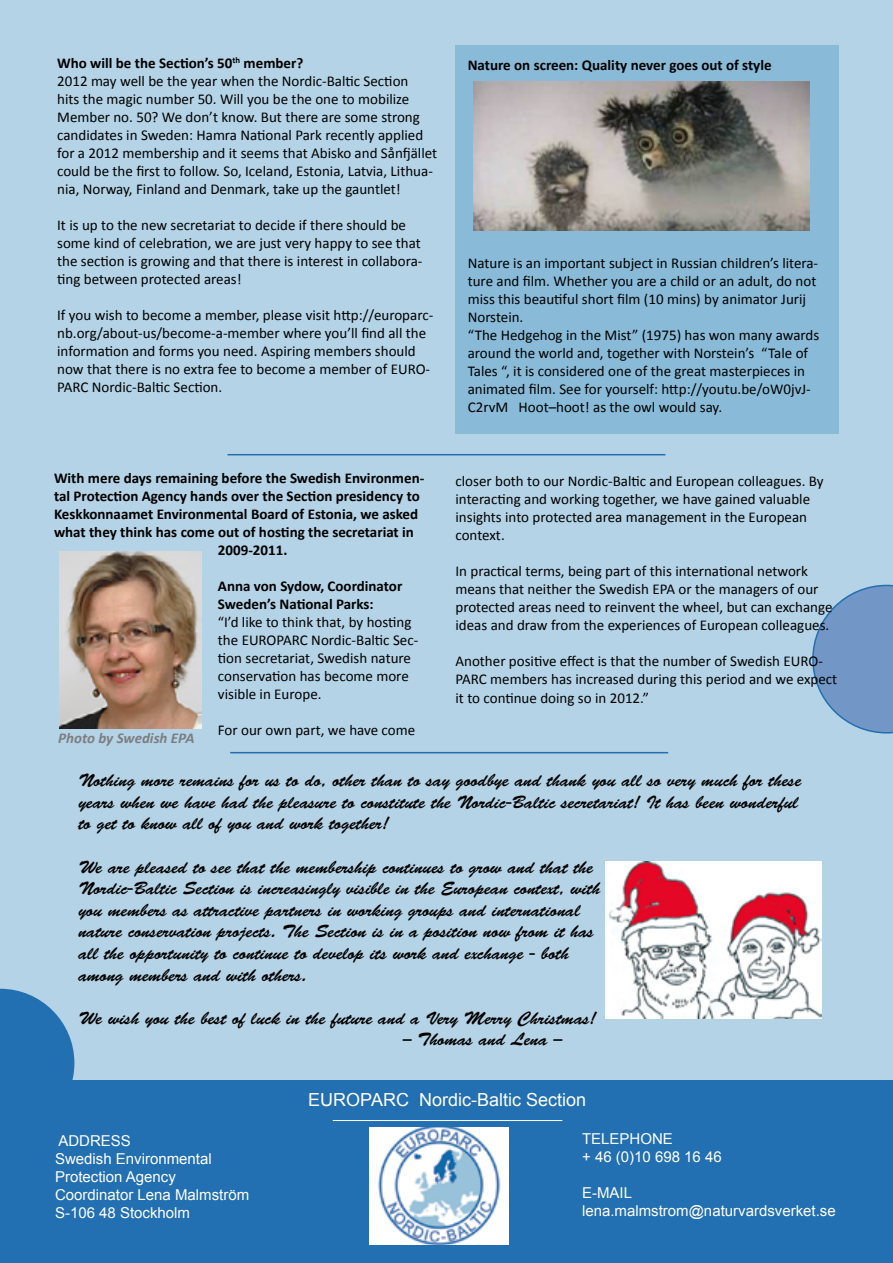
<style>
.page{position:relative;width:893px;height:1263px;background:#b4d3e6}
.page>*{position:absolute;margin:0;border:0;box-sizing:border-box;transform-origin:0 0}
.t1{font:18px/21.6px "Brush Script Std";color:#000}
.t2{font:18px "Arial";color:#fff}
.t3{font:15px/18px "Calibri";color:#000}
.t4{font:700 15px/18px "Calibri";color:#000}
.t5{font:15px/18px "Arial";color:#fff}
.t6{font:italic 700 15px "Calibri";color:#7c7e81}
.s1{font-weight:700}
</style>
<div class="page">
<svg style="left:0;top:989px;width:74px;height:91px"></svg>
<svg style="left:812px;top:585px;width:81px;height:148px"></svg>
<div style="left:0;top:1080px;width:893px;height:183px;background:#226fb1"></div>
<hr style="left:333px;top:1120px;width:229px;height:1px;background:#fff">
<img style="left:370px;top:1128px;width:139px;height:117px">
<hr style="left:227px;top:454px;width:438px;height:1px;background:#226fb1">
<div style="left:455px;top:45px;width:384px;height:389px;background:#89bbd8"></div>
<img style="left:473px;top:82px;width:336px;height:149px">
<img style="left:59px;top:552px;width:142px;height:176px">
<hr style="left:230px;top:752px;width:438px;height:1px;background:#226fb1">
<img style="left:606px;top:861px;width:216px;height:157px">
<p class="t3" style="left:57px;top:53px;width:382px"><span class="s1">Who will be the Section’s 50</span><sup>th</sup> <span class="s1">member?<br></span>2012 may well be the year when the Nordic-Baltic Section<br>hits the magic number 50. Will you be the one to mobilize Member no. 50? We don’t know. But there are some strong candidates in Sweden: Hamra National Park recently applied for a 2012 membership and it seems that Abisko and Sånfjället could be the first to follow. So, Iceland, Estonia, Latvia, Lithua&shy;nia, Norway, Finland and Denmark, take up the gauntlet!</p>
<p class="t3" style="left:57px;top:215px;width:367px">It is up to the new secretariat to decide if there should be some kind of celebration, we are just very happy to see that the section is growing and that there is interest in collabora&shy;ting between protected areas!</p>
<p class="t3" style="left:57px;top:305px;width:378px">If you wish to become a member, please visit http://europarc&shy;nb.org/about-us/become-a-member where you’ll find all the information and forms you need. Aspiring members should now that there is no extra fee to become a member of EURO-PARC Nordic-Baltic Section.</p>
<p class="t4" style="left:468px;top:55px;width:305px">Nature on screen: Quality never goes out of style</p>
<p class="t3" style="left:468px;top:253px;width:353px">Nature is an important subject in Russian children’s litera&shy;ture and film. Whether you are a child or an adult, do not miss this beautiful short film (10 mins) by animator Jurij Norstein.<br>“The Hedgehog in the Mist” (1975) has won many awards around the world and, together with Norstein’s “Tale of Tales “, it is considered one of the great masterpieces in animated film. See for yourself: http://youtu.be/oW0jvJ-C2rvM Hoot–hoot! as the owl would say.</p>
<p class="t4" style="left:54px;top:468px;width:372px">With mere days remaining before the Swedish Environmen-</p>
<p class="t4" style="left:54px;top:486px;width:367px">tal Protection Agency hands over the Section presidency to</p>
<p class="t4" style="left:54px;top:504px;width:366px">Keskkonnaamet Environmental Board of Estonia, we asked</p>
<p class="t4" style="left:54px;top:522px;width:361px">what they think has come out of hosting the secretariat in</p>
<p class="t4" style="left:218px;top:540px;width:71px">2009-2011.</p>
<p class="t4" style="left:218px;top:576px;width:186px">Anna von Sydow, Coordinator<br>Sweden’s National Parks:</p>
<p class="t3" style="left:218px;top:612px;width:202px">“I’d like to think that, by hosting the EUROPARC Nordic-Baltic Sec&shy;tion secretariat, Swedish nature conservation has become more visible in Europe.</p>
<p class="t3" style="left:218px;top:720px;width:199px">For our own part, we have come</p>
<p class="t3" style="left:455px;top:472px;width:370px">closer both to our Nordic-Baltic and European colleagues. By interacting and working together, we have gained valuable insights into protected area management in the European context.</p>
<p class="t3" style="left:455px;top:562px;width:379px">In practical terms, being part of this international network means that neither the Swedish EPA or the managers of our protected areas need to reinvent the wheel, but can exchange ideas and draw from the experiences of European colleagues.</p>
<p class="t3" style="left:455px;top:652px;width:383px">Another positive effect is that the number of Swedish EURO-<br>PARC members has increased during this period and we expect it to continue doing so in 2012.”</p>
<p class="t6" style="left:58px;top:728px;width:138px">Photo by Swedish EPA</p>
<p class="t1" style="left:79px;top:770px;width:724px">Nothing more remains for us to do, other than to say goodbye and thank you all so very much for these years when we have had the pleasure to constitute the Nordic-Baltic secretariat! It has been wonderful to get to know all of you and work together!</p>
<p class="t1" style="left:79px;top:856px;width:523px">We are pleased to see that the membership continues to grow and that the Nordic-Baltic Section is increasingly visible in the European context, with you members as attractive partners in working groups and international nature conservation projects. The Section is in a position now from it has all the opportunity to continue to develop its work and exchange - both among members and with others.</p>
<p class="t1" style="left:79px;top:1008px;width:519px">We wish you the best of luck in the future and a Very Merry Christmas!</p>
<p class="t1" style="left:403px;top:1029px;width:161px">– Thomas and Lena –</p>
<p class="t5" style="left:55px;top:1132px;width:196px">ADDRESS<br>Swedish Environmental<br>Protection Agency<br>Coordinator Lena Malmström<br>S-106 48 Stockholm</p>
<p class="t2" style="left:308px;top:1088px;width:279px">EUROPARC Nordic-Baltic Section</p>
<p class="t5" style="left:582px;top:1130px;width:141px">TELEPHONE<br>+ 46 (0)10 698 16 46</p>
<p class="t5" style="left:582px;top:1184px;width:255px">E-MAIL lena.malmstrom@naturvardsverket.se</p>
</div>
